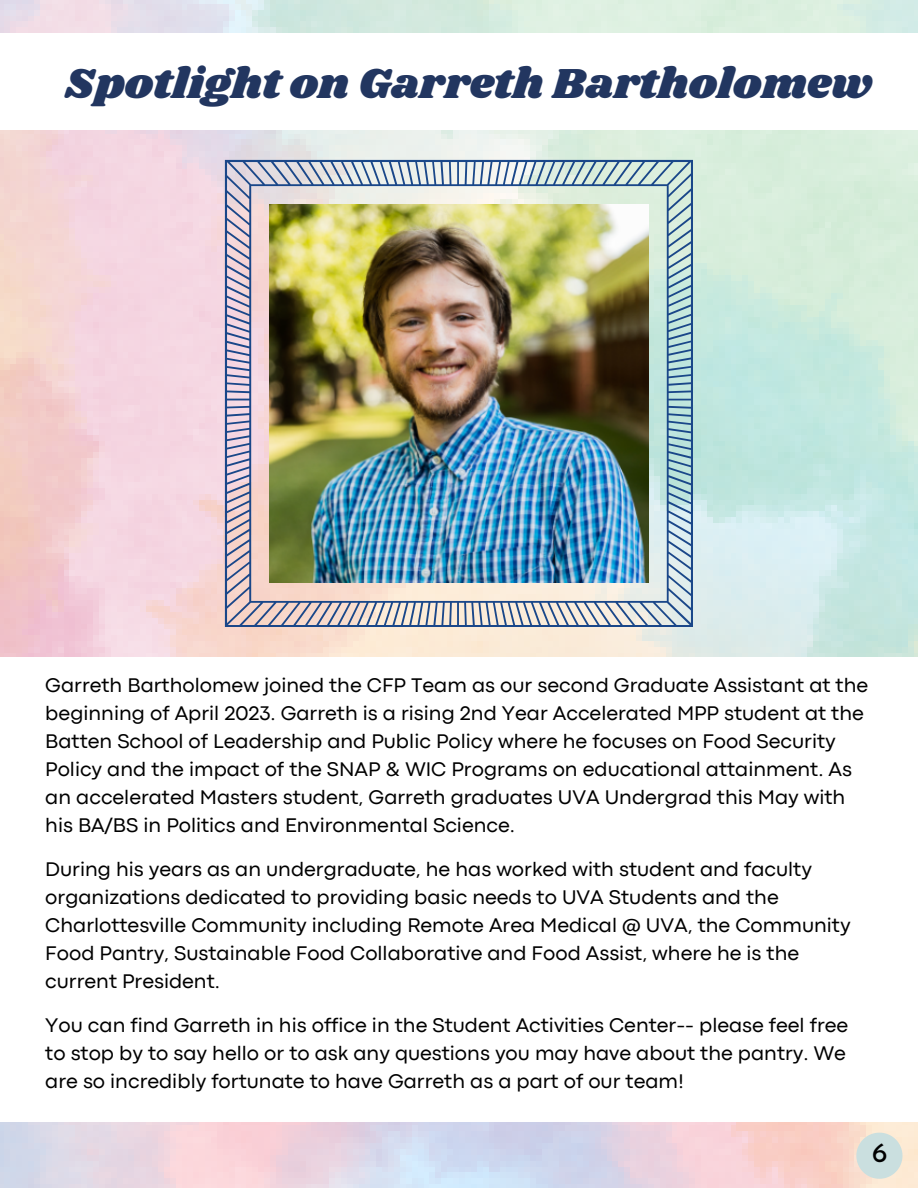
<style>
.page{position:relative;width:918px;height:1188px;background:#fff}
.page>*{position:absolute;margin:0;border:0;box-sizing:border-box;transform-origin:0 0}
.t1{font:43.5px "Shrikhand";color:#223660}
.t2{font:28.2px "Josefin Sans";color:#000}
.t3{font:20.55px/28px "Codec Pro";color:#000}
</style>
<div class="page">
<img style="left:225px;top:160px;width:468px;height:467px">
<svg style="left:856px;top:1133px;width:46px;height:46px;background:#d4e0db"></svg>
<p class="t1" style="left:65px;top:53px;width:809px">Spotlight on Garreth Bartholomew</p>
<p class="t3" style="left:45px;top:673px;width:824px">Garreth Bartholomew joined the CFP Team as our second Graduate Assistant at the beginning of April 2023. Garreth is a rising 2nd Year Accelerated MPP student at the Batten School of Leadership and Public Policy where he focuses on Food Security Policy and the impact of the SNAP &amp; WIC Programs on educational attainment. As an accelerated Masters student, Garreth graduates UVA Undergrad this May with his BA/BS in Politics and Environmental Science.</p>
<p class="t3" style="left:45px;top:857px;width:807px">During his years as an undergraduate, he has worked with student and faculty organizations dedicated to providing basic needs to UVA Students and the Charlottesville Community including Remote Area Medical @ UVA, the Community Food Pantry, Sustainable Food Collaborative and Food Assist, where he is the current President.</p>
<p class="t3" style="left:45px;top:1012px;width:804px;text-align:justify">You can find Garreth in his office in the Student Activities Center-- please feel free to stop by to say hello or to ask any questions you may have about the pantry. We are so incredibly fortunate to have Garreth as a part of our team!</p>
<p class="t2" style="left:872px;top:1141px;width:17px">6</p>
</div>
